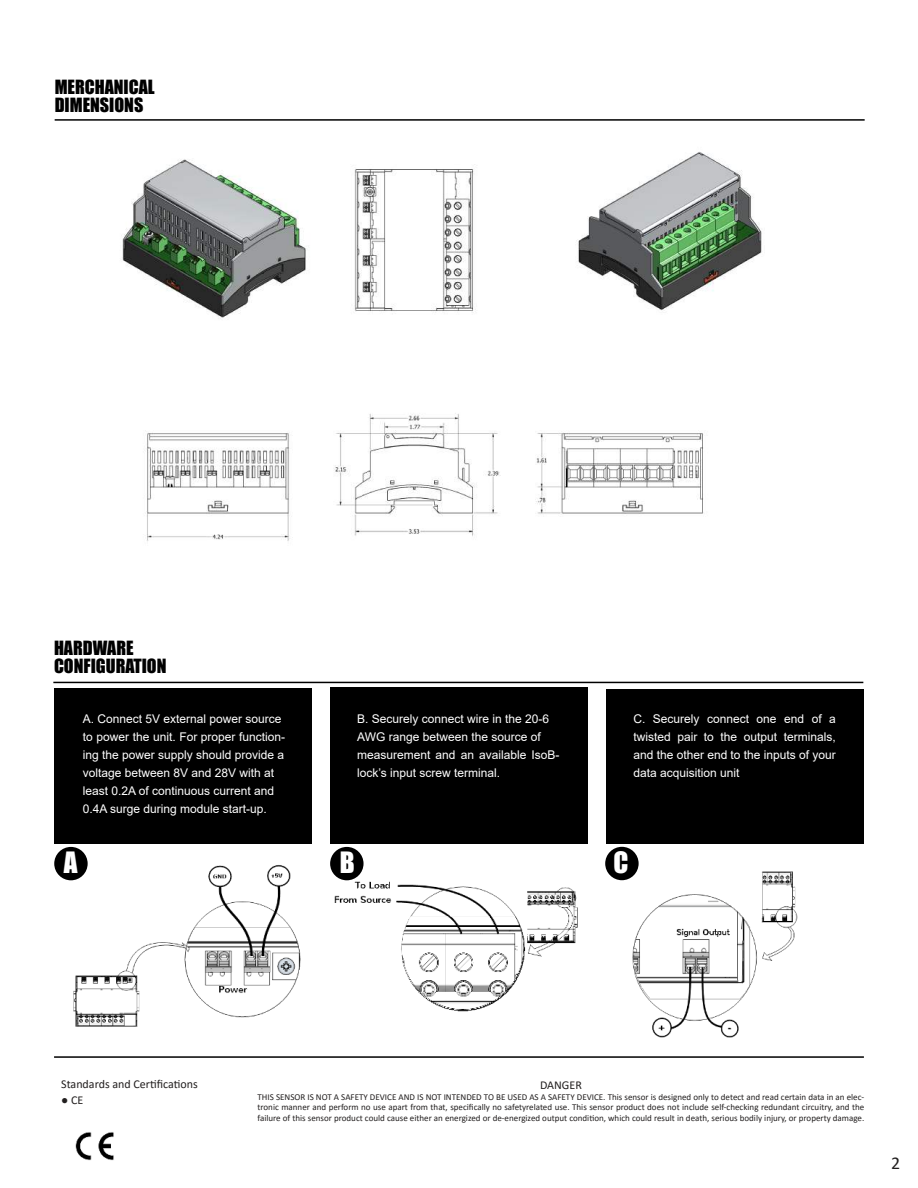
<style>
.page{position:relative;width:918px;height:1188px;background:#fff}
.page>*{position:absolute;margin:0;border:0;box-sizing:border-box;transform-origin:0 0}
.t1{font:27px "Impact";color:#fff}
.t2{font:18px/18px "Impact";color:#000}
.t3{font:18px "Calibri";color:#221f1f}
.t4{font:12px/18px "Arial";color:#fff}
.t5{font:12px "Calibri";color:#221f1f}
.t6{font:9px/10.8px "Calibri";color:#221f1f;text-align:justify}
</style>
<div class="page">
<img style="left:75px;top:1132px;width:39px;height:29px">
<div style="left:605px;top:847px;width:34px;height:33px;background:#000;border-radius:50%"></div>
<div style="left:330px;top:847px;width:34px;height:33px;background:#000;border-radius:50%"></div>
<div style="left:54px;top:847px;width:34px;height:33px;background:#000;border-radius:50%"></div>
<div style="left:606px;top:689px;width:258px;height:154px;background:#000"></div>
<div style="left:330px;top:687px;width:258px;height:156px;background:#000"></div>
<div style="left:54px;top:688px;width:258px;height:155px;background:#000"></div>
<hr style="left:53px;top:682px;width:810px;height:1px;background:#000">
<hr style="left:54px;top:1056px;width:810px;height:2px;background:#000">
<img style="left:54px;top:864px;width:247px;height:163px">
<img style="left:330px;top:864px;width:248px;height:148px">
<img style="left:606px;top:866px;width:192px;height:171px">
<hr style="left:55px;top:119px;width:810px;height:2px;background:#000">
<img style="left:122px;top:152px;width:640px;height:390px">
<h2 class="t2" style="left:55px;top:79px;width:102px">MERCHANICAL<br>DIMENSIONS</h2>
<h2 class="t2" style="left:54px;top:639px;width:114px">HARDWARE<br>CONFIGURATION</h2>
<h3 class="t4" style="left:83px;top:711px;width:204px">A. Connect 5V external power source to power the unit. For proper function&shy;ing the power supply should provide a voltage between 8V and 28V with at least 0.2A of continuous current and 0.4A surge during module start-up.</h3>
<h3 class="t4" style="left:357px;top:711px;width:204px">B. Securely connect wire in the 20-6<br>AWG range between the source of measurement and an available IsoB&shy;lock’s input screw terminal.</h3>
<h3 class="t4" style="left:633px;top:711px;width:204px;text-align:justify">C. Securely connect one end of a twisted pair to the output terminals, and the other end to the inputs of your data acquisition unit</h3>
<h1 class="t1" style="left:64px;top:852px;width:15px">A</h1>
<h1 class="t1" style="left:613px;top:851px;width:16px">C</h1>
<h1 class="t1" style="left:340px;top:852px;width:16px">B</h1>
<h3 class="t5" style="left:61px;top:1076px;width:138px">Standards and Cer琀椀昀椀ca琀椀ons</h3>
<h3 class="t5" style="left:61px;top:1092px;width:24px">● CE</h3>
<h3 class="t5" style="left:540px;top:1080px;width:43px">DANGER</h3>
<p class="t6" style="left:258px;top:1092px;width:608px">THIS SENSOR IS NOT A SAFETY DEVICE AND IS NOT INTENDED TO BE USED AS A SAFETY DEVICE. This sensor is designed only to detect and read certain data in an elec&shy;tronic manner and perform no use apart from that, speci昀椀cally no safetyrelated use. This sensor product does not include self-checking redundant circuitry, and the failure of this sensor product could cause either an energized or de-energized output condi琀椀on, which could result in death, serious bodily injury, or property damage.</p>
<h2 class="t3" style="left:891px;top:1157px;width:11px">2</h2>
</div>
